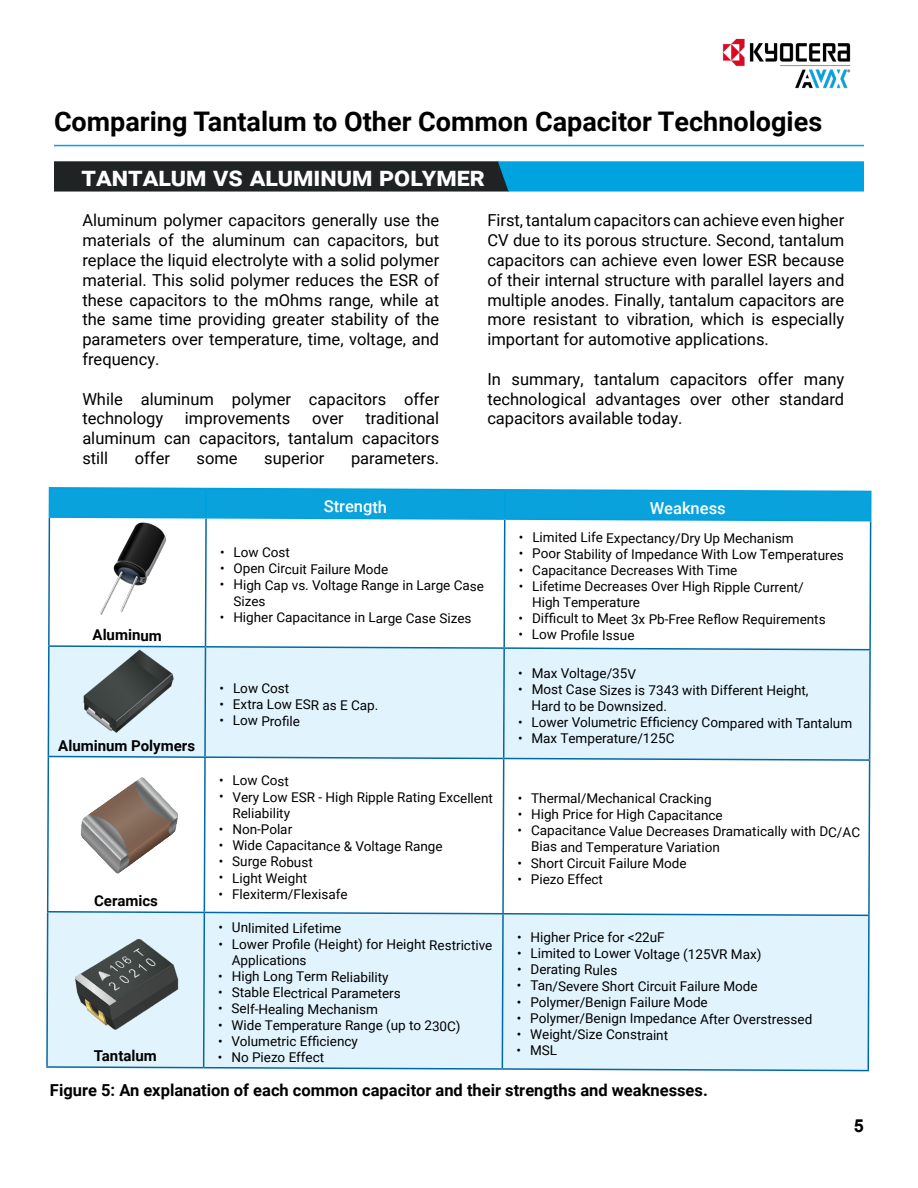
<style>
.page{position:relative;width:918px;height:1188px;background:#fff}
.page>*{position:absolute;margin:0;border:0;box-sizing:border-box;transform-origin:0 0}
.t1{font:700 27px "Roboto";color:#000}
.t2{font:700 27px "Roboto";color:#fff}
.t3{font:700 18px "Arial";color:#000}
.t4{font:16.5px/19.8px "Roboto";color:#000;text-align:justify}
.t5{font:700 16.5px "Roboto";color:#000}
.t6{font:500 16.5px "Roboto";letter-spacing:-.005em;color:#fff}
.t7{font:700 15px "Roboto";letter-spacing:-.005em;color:#000}
.t8{font:13.5px/15.8px "Roboto";letter-spacing:-.005em;color:#000}
</style>
<div class="page">
<img style="left:722px;top:38px;width:129px;height:51px">
<svg style="left:54px;top:161px;width:810px;height:31px;background:#175f79"></svg>
<hr style="left:54px;top:145px;width:810px;height:1px;background:#00a2df">
<svg style="left:46px;top:487px;width:826px;height:585px"></svg>
<img style="left:58px;top:768px;width:144px;height:118px">
<img style="left:64px;top:931px;width:125px;height:106px">
<img style="left:70px;top:520px;width:115px;height:102px">
<img style="left:75px;top:644px;width:105px;height:96px">
<h1 class="t1" style="left:54px;top:102px;width:770px">Comparing Tantalum to Other Common Capacitor Technologies</h1>
<h1 class="t2" style="left:81px;top:157px;width:405px">tantalum vs aluminum polymer</h1>
<p class="t4" style="left:82px;top:210px;width:358px">Aluminum polymer capacitors generally use the materials of the aluminum can capacitors, but replace the liquid electrolyte with a solid polymer material. This solid polymer reduces the ESR of these capacitors to the mOhms range, while at the same time providing greater stability of the parameters over temperature, time, voltage, and frequency.</p>
<p class="t4" style="left:82px;top:388px;width:358px">While aluminum polymer capacitors offer technology</p>
<p class="t4" style="left:487px;top:210px;width:358px">First, tantalum capacitors can achieve even higher CV due to its porous structure. Second, tantalum capacitors can achieve even lower ESR because of their internal structure with parallel layers and multiple anodes. Finally, tantalum capacitors are more resistant to vibration, which is especially important for automotive applications.</p>
<p class="t4" style="left:487px;top:368px;width:358px">In summary, tantalum capacitors offer many technological advantages over other standard capacitors available today.</p>
<p class="t4" style="left:82px;top:408px;width:358px;text-indent:283px">traditional aluminum can capacitors, tantalum capacitors still</p>
<p class="t4" style="left:185px;top:408px;width:107px">improvements</p>
<p class="t4" style="left:312px;top:408px;width:33px">over</p>
<p class="t4" style="left:135px;top:448px;width:37px">offer</p>
<p class="t4" style="left:197px;top:448px;width:43px">some</p>
<p class="t4" style="left:264px;top:448px;width:62px">superior</p>
<p class="t4" style="left:351px;top:448px;width:90px">parameters.</p>
<p class="t7" style="left:93px;top:625px;width:71px">Aluminum</p>
<p class="t7" style="left:58px;top:735px;width:138px">Aluminum Polymers</p>
<p class="t7" style="left:94px;top:890px;width:65px">Ceramics</p>
<p class="t7" style="left:94px;top:1045px;width:65px">Tantalum</p>
<p class="t6" style="left:324px;top:495px;width:65px">Strength</p>
<p class="t6" style="left:650px;top:496px;width:78px">Weakness</p>
<p class="t8" style="left:220px;top:544px;width:71px">• Low Cost</p>
<p class="t8" style="left:220px;top:560px;width:170px">• Open Circuit Failure Mode</p>
<p class="t8" style="left:233px;top:577px;width:252px;text-indent:-13px">• High Cap vs. Voltage Range in Large Case<br>Sizes</p>
<p class="t8" style="left:220px;top:609px;width:253px">• Higher Capacitance in Large Case Sizes</p>
<p class="t8" style="left:220px;top:680px;width:71px">• Low Cost</p>
<p class="t8" style="left:219px;top:696px;width:161px">• Extra Low ESR as E Cap.</p>
<p class="t8" style="left:219px;top:712px;width:82px">• Low Profile</p>
<p class="t8" style="left:219px;top:772px;width:71px">• Low Cost</p>
<p class="t8" style="left:232px;top:789px;width:262px;text-indent:-13px">• Very Low ESR - High Ripple Rating Excellent<br>Reliability</p>
<p class="t8" style="left:219px;top:821px;width:75px">• Non-Polar</p>
<p class="t8" style="left:219px;top:837px;width:225px">• Wide Capacitance &amp; Voltage Range</p>
<p class="t8" style="left:219px;top:853px;width:95px">• Surge Robust</p>
<p class="t8" style="left:219px;top:869px;width:90px">• Light Weight</p>
<p class="t8" style="left:219px;top:886px;width:131px">• Flexiterm/Flexisafe</p>
<p class="t8" style="left:218px;top:919px;width:125px">• Unlimited Lifetime</p>
<p class="t8" style="left:232px;top:936px;width:262px;text-indent:-13px">• Lower Profile (Height) for Height Restrictive<br>Applications</p>
<p class="t8" style="left:218px;top:968px;width:172px">• High Long Term Reliability</p>
<p class="t8" style="left:218px;top:984px;width:184px">• Stable Electrical Parameters</p>
<p class="t8" style="left:218px;top:1001px;width:161px">• Self-Healing Mechanism</p>
<p class="t8" style="left:218px;top:1017px;width:244px">• Wide Temperature Range (up to 230C)</p>
<p class="t8" style="left:218px;top:1033px;width:142px">• Volumetric Efficiency</p>
<p class="t8" style="left:218px;top:1049px;width:108px">• No Piezo Effect</p>
<p class="t8" style="left:519px;top:530px;width:276px">• Limited Life Expectancy/Dry Up Mechanism</p>
<p class="t8" style="left:519px;top:546px;width:327px">• Poor Stability of Impedance With Low Temperatures</p>
<p class="t8" style="left:519px;top:562px;width:220px">• Capacitance Decreases With Time</p>
<p class="t8" style="left:532px;top:578px;width:273px;text-indent:-13px">• Lifetime Decreases Over High Ripple Current/<br>High Temperature</p>
<p class="t8" style="left:519px;top:611px;width:309px">• Difficult to Meet 3x Pb-Free Reflow Requirements</p>
<p class="t8" style="left:518px;top:626px;width:118px">• Low Profile Issue</p>
<p class="t8" style="left:518px;top:665px;width:119px">• Max Voltage/35V</p>
<p class="t8" style="left:532px;top:682px;width:279px;text-indent:-13px">• Most Case Sizes is 7343 with Different Height,<br>Hard to be Downsized.</p>
<p class="t8" style="left:518px;top:714px;width:336px">• Lower Volumetric Efficiency Compared with Tantalum</p>
<p class="t8" style="left:518px;top:730px;width:158px">• Max Temperature/125C</p>
<p class="t8" style="left:518px;top:790px;width:195px">• Thermal/Mechanical Cracking</p>
<p class="t8" style="left:518px;top:806px;width:207px">• High Price for High Capacitance</p>
<p class="t8" style="left:531px;top:823px;width:331px;text-indent:-13px">• Capacitance Value Decreases Dramatically with DC/AC<br>Bias and Temperature Variation</p>
<p class="t8" style="left:517px;top:855px;width:171px">• Short Circuit Failure Mode</p>
<p class="t8" style="left:517px;top:871px;width:87px">• Piezo Effect</p>
<p class="t8" style="left:517px;top:929px;width:149px">• Higher Price for &lt;22uF</p>
<p class="t8" style="left:517px;top:945px;width:246px">• Limited to Lower Voltage (125VR Max)</p>
<p class="t8" style="left:517px;top:961px;width:102px">• Derating Rules</p>
<p class="t8" style="left:517px;top:978px;width:242px">• Tan/Severe Short Circuit Failure Mode</p>
<p class="t8" style="left:517px;top:994px;width:193px">• Polymer/Benign Failure Mode</p>
<p class="t8" style="left:517px;top:1010px;width:297px">• Polymer/Benign Impedance After Overstressed</p>
<p class="t8" style="left:517px;top:1026px;width:153px">• Weight/Size Constraint</p>
<p class="t8" style="left:517px;top:1042px;width:42px">• MSL</p>
<p class="t5" style="left:50px;top:1079px;width:659px">Figure 5: An explanation of each common capacitor and their strengths and weaknesses.</p>
<h2 class="t3" style="left:854px;top:1113px;width:12px">5</h2>
</div>
